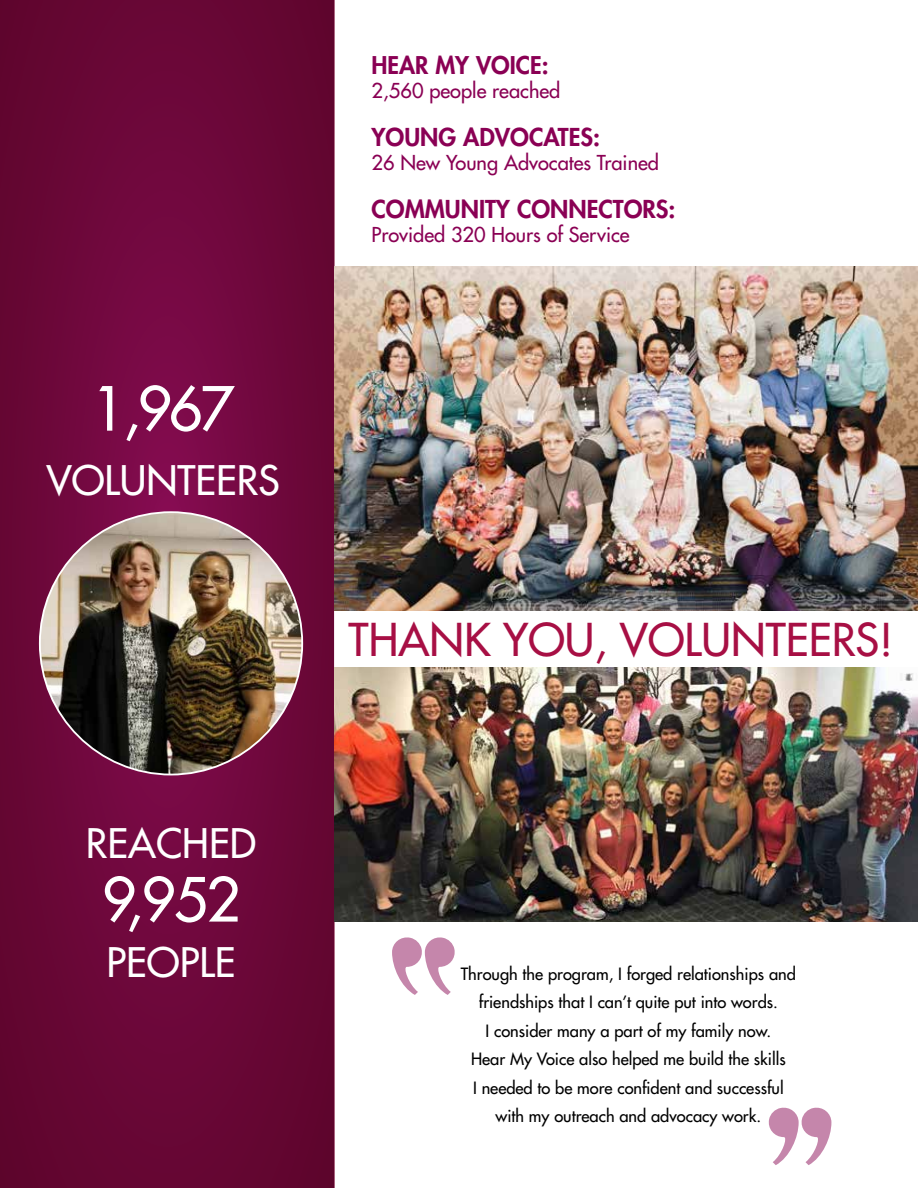
<style>
.page{position:relative;width:918px;height:1188px;background:#fff}
.page>*{position:absolute;margin:0;border:0;box-sizing:border-box;transform-origin:0 0}
.t1{font:500 59.25px "Futura Std";letter-spacing:-.04em;color:#fff}
.t2{font:500 44.1px "Futura Std";color:#a70f44}
.t3{font:500 39.6px "Futura Std";color:#fff}
.t4{font:800 24px "Futura Std";color:#8a0054}
.t5{font:800 23.85px "Futura Std";color:#8a0054}
.t6{font:500 19.95px "Futura Std";color:#8a0054}
.t7{font:500 16.5px/28.5px "Futura Std";color:#000;text-align:center}
</style>
<div class="page">
<svg style="left:0;top:0;width:334px;height:1188px;background:#6b0739"></svg>
<img style="left:334px;top:266px;width:584px;height:345px">
<svg style="left:768px;top:1107px;width:63px;height:58px"></svg>
<svg style="left:392px;top:937px;width:63px;height:58px"></svg>
<img style="left:334px;top:667px;width:584px;height:255px">
<img style="left:40px;top:512px;width:262px;height:263px;border-radius:131px">
<h1 class="t1" style="left:92px;top:372px;width:144px">1,967</h1>
<h3 class="t3" style="left:46px;top:456px;width:235px">VOLUNTEERS</h3>
<h3 class="t3" style="left:86px;top:819px;width:172px">REACHED</h3>
<h1 class="t1" style="left:102px;top:863px;width:140px">9,952</h1>
<h3 class="t3" style="left:107px;top:938px;width:130px">PEOPLE</h3>
<h3 class="t5" style="left:372px;top:50px;width:179px">HEAR MY VOICE:</h3>
<p class="t6" style="left:372px;top:78px;width:190px">2,560 people reached</p>
<h3 class="t4" style="left:372px;top:122px;width:230px">YOUNG ADVOCATES:</h3>
<p class="t6" style="left:372px;top:150px;width:289px">26 New Young Advocates Trained</p>
<h3 class="t4" style="left:372px;top:194px;width:305px">COMMUNITY CONNECTORS:</h3>
<p class="t6" style="left:372px;top:222px;width:260px">Provided 320 Hours of Service</p>
<h2 class="t2" style="left:349px;top:612px;width:546px">THANK YOU, VOLUNTEERS!</h2>
<p class="t7" style="left:461px;top:960px;width:337px">Through the program, I forged relationships and friendships that I can’t quite put into words.<br>I consider many a part of my family now.<br>Hear My Voice also helped me build the skills<br>I needed to be more confident and successful with my outreach and advocacy work.</p>
</div>
